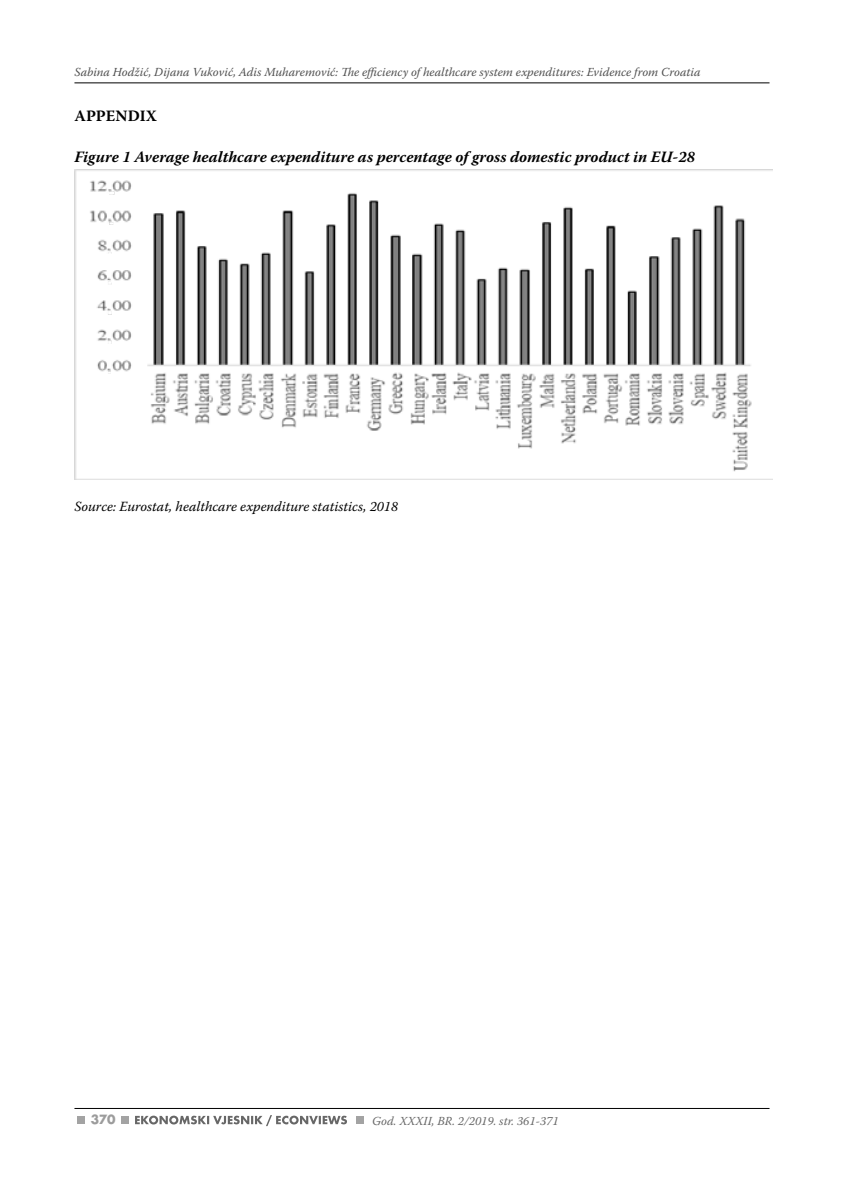
<style>
.page{position:relative;width:844px;height:1191px;background:#fff}
.page>*{position:absolute;margin:0;border:0;box-sizing:border-box;transform-origin:0 0}
.t1{font:italic 700 15.75px "Warnock Pro";color:#000}
.t2{font:700 15.75px "Warnock Pro";color:#000}
.t3{font:italic 14px "Warnock Pro";color:#000}
.t4{font:700 14px "Futura TOT";color:#9c9c9c}
.t5{font:italic 12.25px "Warnock Pro";color:#4f4f4f}
.t6{font:italic 12.25px "Warnock Pro";color:#676767}
</style>
<div class="page">
<hr style="left:74px;top:83px;width:695px;height:1px;background:#000">
<hr style="left:74px;top:1108px;width:695px;height:1px;background:#000">
<div style="left:121px;top:1115px;width:7px;height:8px;background:#a3a3a3"></div>
<div style="left:356px;top:1115px;width:8px;height:8px;background:#a3a3a3"></div>
<div style="left:77px;top:1115px;width:8px;height:8px;background:#a3a3a3"></div>
<svg style="left:135px;top:1115px;width:212px;height:11px"></svg>
<img style="left:74px;top:170px;width:698px;height:309px">
<p class="t5" style="left:74px;top:64px;width:627px">Sabina Hodžić, Dijana Vuković, Adis Muharemović: The efficiency of healthcare system expenditures: Evidence from Croatia</p>
<p class="t2" style="left:74px;top:106px;width:84px">APPENDIX</p>
<p class="t1" style="left:74px;top:147px;width:622px">Figure 1 Average healthcare expenditure as percentage of gross domestic product in EU-28</p>
<p class="t3" style="left:74px;top:498px;width:325px">Source: Eurostat, healthcare expenditure statistics, 2018</p>
<p class="t4" style="left:91px;top:1111px;width:26px">370</p>
<p class="t6" style="left:372px;top:1113px;width:188px">God. XXXII, BR. 2/2019. str. 361-371</p>
</div>
